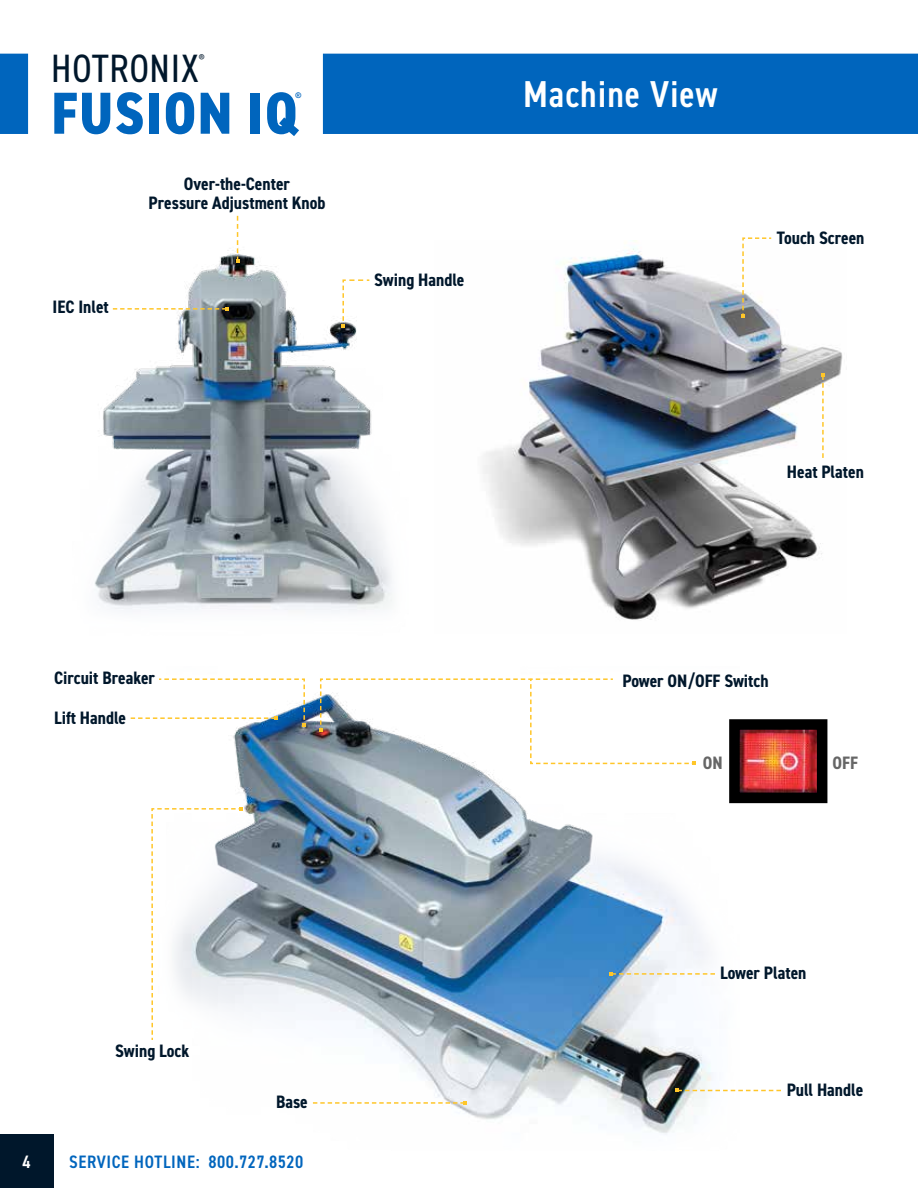
<style>
.page{position:relative;width:918px;height:1188px;background:#fff}
.page>*{position:absolute;margin:0;border:0;box-sizing:border-box;transform-origin:0 0}
.t1{font:800 condensed 59.4px "DIN2014";letter-spacing:.02em;color:#0065bd}
.t2{font:condensed 39.6px "DIN2014";letter-spacing:.02em;color:#00172b}
.t3{font:600 condensed 37.5px "DIN2014";letter-spacing:.025em;color:#fff}
.t4{font:700 condensed 18px/19.5px "DIN2014";color:#00172b;text-align:center}
.t5{font:600 condensed 18px "DIN2014";letter-spacing:.035em;color:#0065bd}
.t6{font:700 condensed 18px "DIN2014";color:#666}
.t7{font:600 condensed 18px "DIN2014";color:#fff}
.t8{font:condensed 11.55px "DIN2014";color:#0065bd}
.t9{font:condensed 10.35px "DIN2014";color:#00172b}
</style>
<div class="page">
<img style="left:233px;top:697px;width:480px;height:437px">
<img style="left:94px;top:215px;width:298px;height:397px">
<img style="left:483px;top:241px;width:360px;height:379px">
<div style="left:0;top:1135px;width:54px;height:53px;background:#00172b"></div>
<svg style="left:0;top:54px;width:918px;height:80px;fill:#0065bd"></svg>
<img style="left:729px;top:719px;width:99px;height:85px">
<svg style="left:741px;top:237px;width:32px;height:81px"></svg>
<svg style="left:236px;top:216px;width:3px;height:47px"></svg>
<svg style="left:113px;top:307px;width:115px;height:4px"></svg>
<svg style="left:821px;top:373px;width:4px;height:85px"></svg>
<svg style="left:341px;top:279px;width:30px;height:49px"></svg>
<svg style="left:319px;top:678px;width:377px;height:87px"></svg>
<svg style="left:151px;top:807px;width:92px;height:234px"></svg>
<svg style="left:131px;top:678px;width:175px;height:49px"></svg>
<svg style="left:313px;top:1101px;width:154px;height:4px"></svg>
<svg style="left:676px;top:1089px;width:105px;height:3px"></svg>
<svg style="left:610px;top:972px;width:105px;height:4px"></svg>
<h2 class="t2" style="left:51px;top:42px;width:149px">HOTRONIX</h2>
<p class="t9" style="left:199px;top:52px;width:7px">®</p>
<h1 class="t1" style="left:51px;top:74px;width:249px">FUSION IQ</h1>
<p class="t8" style="left:295px;top:90px;width:8px">®</p>
<h3 class="t3" style="left:523px;top:69px;width:196px">Machine View</h3>
<p class="t4" style="left:53px;top:297px;width:58px">IEC Inlet</p>
<p class="t4" style="left:149px;top:174px;width:178px">Over-the-Center<br>Pressure Adjustment Knob</p>
<p class="t4" style="left:374px;top:270px;width:92px">Swing Handle</p>
<p class="t4" style="left:777px;top:228px;width:89px">Touch Screen</p>
<p class="t4" style="left:787px;top:461px;width:79px">Heat Platen</p>
<p class="t4" style="left:54px;top:668px;width:103px">Circuit Breaker</p>
<p class="t4" style="left:623px;top:671px;width:148px">Power ON/OFF Switch</p>
<p class="t4" style="left:54px;top:707px;width:74px">Lift Handle</p>
<p class="t6" style="left:703px;top:751px;width:21px">ON</p>
<p class="t6" style="left:833px;top:751px;width:27px">OFF</p>
<p class="t4" style="left:115px;top:1040px;width:75px">Swing Lock</p>
<p class="t4" style="left:276px;top:1091px;width:33px">Base</p>
<p class="t7" style="left:23px;top:1150px;width:10px">4</p>
<p class="t5" style="left:69px;top:1150px;width:236px">SERVICE HOTLINE: 800.727.8520</p>
<p class="t4" style="left:720px;top:962px;width:88px">Lower Platen</p>
<p class="t4" style="left:787px;top:1079px;width:78px">Pull Handle</p>
</div>
